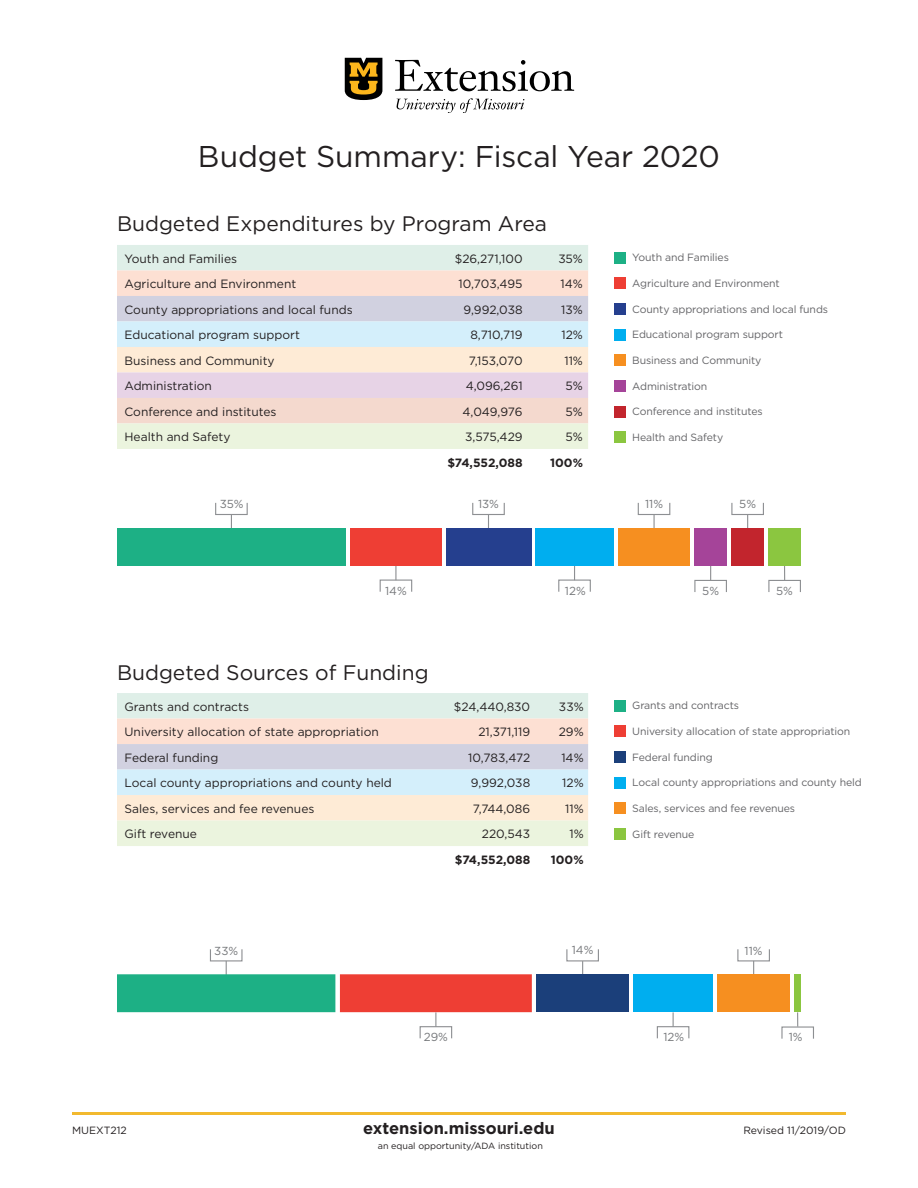
<style>
.page{position:relative;width:918px;height:1188px;background:#fff}
.page>*{position:absolute;margin:0;border:0;box-sizing:border-box;transform-origin:0 0}
.t1{font:30px "Gotham";letter-spacing:-.005em;color:#231f20}
.t2{font:21px "Gotham";color:#231f20}
.t3{font:700 16.5px "Gotham";color:#231f20}
.t4{font:12px "Gotham";color:#231f20}
.t5{font:700 12px "Gotham";color:#231f20}
.t6{font:11.7px "Gotham";color:#76787b}
.gray_color_text{font:10.5px "Gotham";letter-spacing:-.01em;color:#636366}
.t7{font:10.5px "Gotham";color:#231f20}
.t8{font:9px "Gotham";color:#231f20}
</style>
<div class="page">
<svg style="left:117px;top:245px;width:471px;height:204px;background:#e8e3df"></svg>
<svg style="left:117px;top:693px;width:471px;height:153px;background:#e7e7e1"></svg>
<div style="left:614px;top:700px;width:12px;height:12px;background:#1db085"></div>
<div style="left:614px;top:725px;width:12px;height:12px;background:#ee3e34"></div>
<div style="left:614px;top:751px;width:12px;height:12px;background:#1b3f7a"></div>
<div style="left:614px;top:777px;width:12px;height:12px;background:#00aeef"></div>
<div style="left:614px;top:802px;width:12px;height:12px;background:#f68f20"></div>
<div style="left:614px;top:828px;width:12px;height:12px;background:#8bc640"></div>
<svg style="left:344px;top:57px;width:39px;height:43px;background:#695221"></svg>
<svg style="left:395px;top:60px;width:179px;height:31px"></svg>
<svg style="left:397px;top:98px;width:127px;height:14px"></svg>
<div style="left:614px;top:252px;width:12px;height:12px;background:#1db085"></div>
<div style="left:614px;top:277px;width:12px;height:12px;background:#ee3e34"></div>
<div style="left:614px;top:303px;width:12px;height:12px;background:#253f8e"></div>
<div style="left:614px;top:329px;width:12px;height:12px;background:#00aeef"></div>
<div style="left:614px;top:354px;width:12px;height:12px;background:#f68f20"></div>
<div style="left:614px;top:380px;width:12px;height:12px;background:#a54499"></div>
<div style="left:614px;top:406px;width:12px;height:12px;background:#c2252d"></div>
<div style="left:614px;top:431px;width:12px;height:12px;background:#8bc640"></div>
<div style="left:215px;top:502px;width:33px;height:13px;border:1px solid #8d8f92"></div>
<svg style="left:231px;top:514px;width:1px;height:14px"></svg>
<div style="left:558px;top:580px;width:33px;height:12px;border:1px solid #8d8f92"></div>
<svg style="left:574px;top:566px;width:1px;height:14px"></svg>
<div style="left:380px;top:580px;width:32px;height:12px;border:1px solid #8d8f92"></div>
<svg style="left:395px;top:566px;width:1px;height:14px"></svg>
<div style="left:472px;top:502px;width:33px;height:13px;border:1px solid #8d8f92"></div>
<svg style="left:488px;top:515px;width:1px;height:13px"></svg>
<div style="left:694px;top:580px;width:33px;height:13px;border:1px solid #8d8f92"></div>
<svg style="left:710px;top:566px;width:1px;height:14px"></svg>
<div style="left:638px;top:502px;width:32px;height:13px;border:1px solid #8d8f92"></div>
<svg style="left:654px;top:514px;width:1px;height:14px"></svg>
<div style="left:768px;top:580px;width:33px;height:13px;border:1px solid #8d8f92"></div>
<svg style="left:784px;top:566px;width:1px;height:14px"></svg>
<div style="left:731px;top:502px;width:33px;height:13px;border:1px solid #8d8f92"></div>
<svg style="left:747px;top:515px;width:1px;height:13px"></svg>
<div style="left:210px;top:949px;width:33px;height:12px;border:1px solid #8d8f92"></div>
<svg style="left:226px;top:961px;width:1px;height:13px"></svg>
<div style="left:657px;top:1026px;width:32px;height:13px;border:1px solid #8d8f92"></div>
<svg style="left:673px;top:1012px;width:1px;height:15px"></svg>
<div style="left:420px;top:1026px;width:32px;height:13px;border:1px solid #8d8f92"></div>
<svg style="left:435px;top:1012px;width:1px;height:15px"></svg>
<div style="left:566px;top:949px;width:33px;height:12px;border:1px solid #8d8f92"></div>
<svg style="left:582px;top:961px;width:1px;height:13px"></svg>
<div style="left:737px;top:949px;width:33px;height:12px;border:1px solid #8d8f92"></div>
<svg style="left:753px;top:961px;width:1px;height:13px"></svg>
<div style="left:781px;top:1026px;width:33px;height:13px;border:1px solid #8d8f92"></div>
<svg style="left:797px;top:1012px;width:1px;height:15px"></svg>
<hr style="left:72px;top:1112px;width:774px;height:3px;background:#f2b92f">
<div style="left:768px;top:528px;width:33px;height:38px;background:#8bc640"></div>
<div style="left:731px;top:528px;width:33px;height:38px;background:#c2252d"></div>
<div style="left:694px;top:528px;width:33px;height:38px;background:#a54499"></div>
<div style="left:618px;top:528px;width:72px;height:38px;background:#f68f20"></div>
<div style="left:535px;top:528px;width:79px;height:38px;background:#00aeef"></div>
<div style="left:446px;top:528px;width:85px;height:38px;background:#253f8e"></div>
<div style="left:350px;top:528px;width:92px;height:38px;background:#ee3e34"></div>
<div style="left:117px;top:528px;width:229px;height:38px;background:#1db085"></div>
<div style="left:795px;top:974px;width:6px;height:38px;background:#8bc640"></div>
<div style="left:717px;top:974px;width:73px;height:38px;background:#f68f20"></div>
<div style="left:633px;top:974px;width:80px;height:38px;background:#00aeef"></div>
<div style="left:536px;top:974px;width:93px;height:38px;background:#1b3f7a"></div>
<div style="left:340px;top:974px;width:192px;height:38px;background:#ee3e34"></div>
<div style="left:117px;top:974px;width:218px;height:38px;background:#1db085"></div>
<p class="t1" style="left:198px;top:137px;width:524px">Budget Summary: Fiscal Year 2020</p>
<p class="t2" style="left:117px;top:210px;width:432px">Budgeted Expenditures by Program Area</p>
<p class="t4" style="left:125px;top:251px;width:114px">Youth and Families</p>
<p class="t4" style="left:455px;top:251px;width:69px">$26,271,100</p>
<p class="t4" style="left:558px;top:251px;width:26px">35%</p>
<p class="t4" style="left:125px;top:276px;width:173px">Agriculture and Environment</p>
<p class="t4" style="left:459px;top:276px;width:65px">10,703,495</p>
<p class="t4" style="left:561px;top:276px;width:24px">14%</p>
<p class="t4" style="left:125px;top:302px;width:230px">County appropriations and local funds</p>
<p class="t4" style="left:463px;top:302px;width:61px">9,992,038</p>
<p class="t4" style="left:561px;top:302px;width:23px">13%</p>
<p class="t4" style="left:125px;top:327px;width:177px">Educational program support</p>
<p class="t4" style="left:470px;top:327px;width:54px">8,710,719</p>
<p class="t4" style="left:562px;top:327px;width:23px">12%</p>
<p class="t4" style="left:125px;top:353px;width:152px">Business and Community</p>
<p class="t4" style="left:469px;top:353px;width:55px">7,153,070</p>
<p class="t4" style="left:564px;top:353px;width:20px">11%</p>
<p class="t4" style="left:125px;top:378px;width:89px">Administration</p>
<p class="t4" style="left:466px;top:378px;width:58px">4,096,261</p>
<p class="t4" style="left:566px;top:378px;width:19px">5%</p>
<p class="t4" style="left:125px;top:404px;width:154px">Conference and institutes</p>
<p class="t4" style="left:463px;top:404px;width:62px">4,049,976</p>
<p class="t4" style="left:566px;top:404px;width:19px">5%</p>
<p class="t4" style="left:125px;top:429px;width:108px">Health and Safety</p>
<p class="t4" style="left:465px;top:429px;width:59px">3,575,429</p>
<p class="t4" style="left:566px;top:429px;width:19px">5%</p>
<p class="t5" style="left:447px;top:454px;width:77px">$74,552,088</p>
<p class="t5" style="left:550px;top:454px;width:34px">100%</p>
<p class="t6" style="left:220px;top:497px;width:25px">35%</p>
<p class="t6" style="left:478px;top:496px;width:23px">13%</p>
<p class="t6" style="left:385px;top:583px;width:23px">14%</p>
<p class="t6" style="left:565px;top:583px;width:22px">12%</p>
<p class="t2" style="left:117px;top:659px;width:313px">Budgeted Sources of Funding</p>
<p class="t4" style="left:124px;top:699px;width:126px">Grants and contracts</p>
<p class="t4" style="left:454px;top:699px;width:78px">$24,440,830</p>
<p class="t4" style="left:559px;top:699px;width:26px">33%</p>
<p class="t4" style="left:124px;top:724px;width:256px">University allocation of state appropriation</p>
<p class="t4" style="left:478px;top:724px;width:53px">21,371,119</p>
<p class="t4" style="left:559px;top:724px;width:26px">29%</p>
<p class="t4" style="left:124px;top:750px;width:95px">Federal funding</p>
<p class="t4" style="left:468px;top:750px;width:63px">10,783,472</p>
<p class="t4" style="left:561px;top:750px;width:24px">14%</p>
<p class="t4" style="left:124px;top:775px;width:269px">Local county appropriations and county held</p>
<p class="t4" style="left:471px;top:775px;width:61px">9,992,038</p>
<p class="t4" style="left:562px;top:775px;width:23px">12%</p>
<p class="t4" style="left:124px;top:801px;width:191px">Sales, services and fee revenues</p>
<p class="t4" style="left:473px;top:801px;width:59px">7,744,086</p>
<p class="t4" style="left:565px;top:801px;width:20px">11%</p>
<p class="t4" style="left:124px;top:826px;width:74px">Gift revenue</p>
<p class="t4" style="left:482px;top:826px;width:50px">220,543</p>
<p class="t4" style="left:569px;top:826px;width:16px">1%</p>
<p class="t5" style="left:455px;top:851px;width:77px">$74,552,088</p>
<p class="t5" style="left:551px;top:851px;width:34px">100%</p>
<p class="gray_color_text" style="left:632px;top:251px;width:98px">Youth and Families</p>
<p class="gray_color_text" style="left:632px;top:277px;width:149px">Agriculture and Environment</p>
<p class="gray_color_text" style="left:632px;top:302px;width:197px">County appropriations and local funds</p>
<p class="gray_color_text" style="left:632px;top:328px;width:152px">Educational program support</p>
<p class="gray_color_text" style="left:632px;top:354px;width:131px">Business and Community</p>
<p class="gray_color_text" style="left:632px;top:379px;width:77px">Administration</p>
<p class="gray_color_text" style="left:632px;top:405px;width:132px">Conference and institutes</p>
<p class="gray_color_text" style="left:632px;top:430px;width:93px">Health and Safety</p>
<p class="t6" style="left:645px;top:496px;width:20px">11%</p>
<p class="t6" style="left:739px;top:497px;width:18px">5%</p>
<p class="t6" style="left:702px;top:583px;width:18px">5%</p>
<p class="t6" style="left:776px;top:583px;width:18px">5%</p>
<p class="gray_color_text" style="left:632px;top:699px;width:108px">Grants and contracts</p>
<p class="gray_color_text" style="left:632px;top:725px;width:220px">University allocation of state appropriation</p>
<p class="gray_color_text" style="left:632px;top:750px;width:82px">Federal funding</p>
<p class="gray_color_text" style="left:632px;top:776px;width:231px">Local county appropriations and county held</p>
<p class="gray_color_text" style="left:632px;top:802px;width:164px">Sales, services and fee revenues</p>
<p class="gray_color_text" style="left:632px;top:827px;width:64px">Gift revenue</p>
<p class="t6" style="left:214px;top:943px;width:25px">33%</p>
<p class="t6" style="left:572px;top:942px;width:23px">14%</p>
<p class="t6" style="left:745px;top:943px;width:20px">11%</p>
<p class="t6" style="left:424px;top:1030px;width:26px">29%</p>
<p class="t6" style="left:663px;top:1030px;width:22px">12%</p>
<p class="t6" style="left:789px;top:1030px;width:15px">1%</p>
<p class="t3" style="left:363px;top:1118px;width:193px">extension.missouri.edu</p>
<p class="t8" style="left:378px;top:1141px;width:167px">an equal opportunity/ADA institution</p>
<p class="t7" style="left:72px;top:1124px;width:56px">MUEXT212</p>
<p class="t7" style="left:743px;top:1124px;width:104px">Revised 11/2019/OD</p>
</div>
